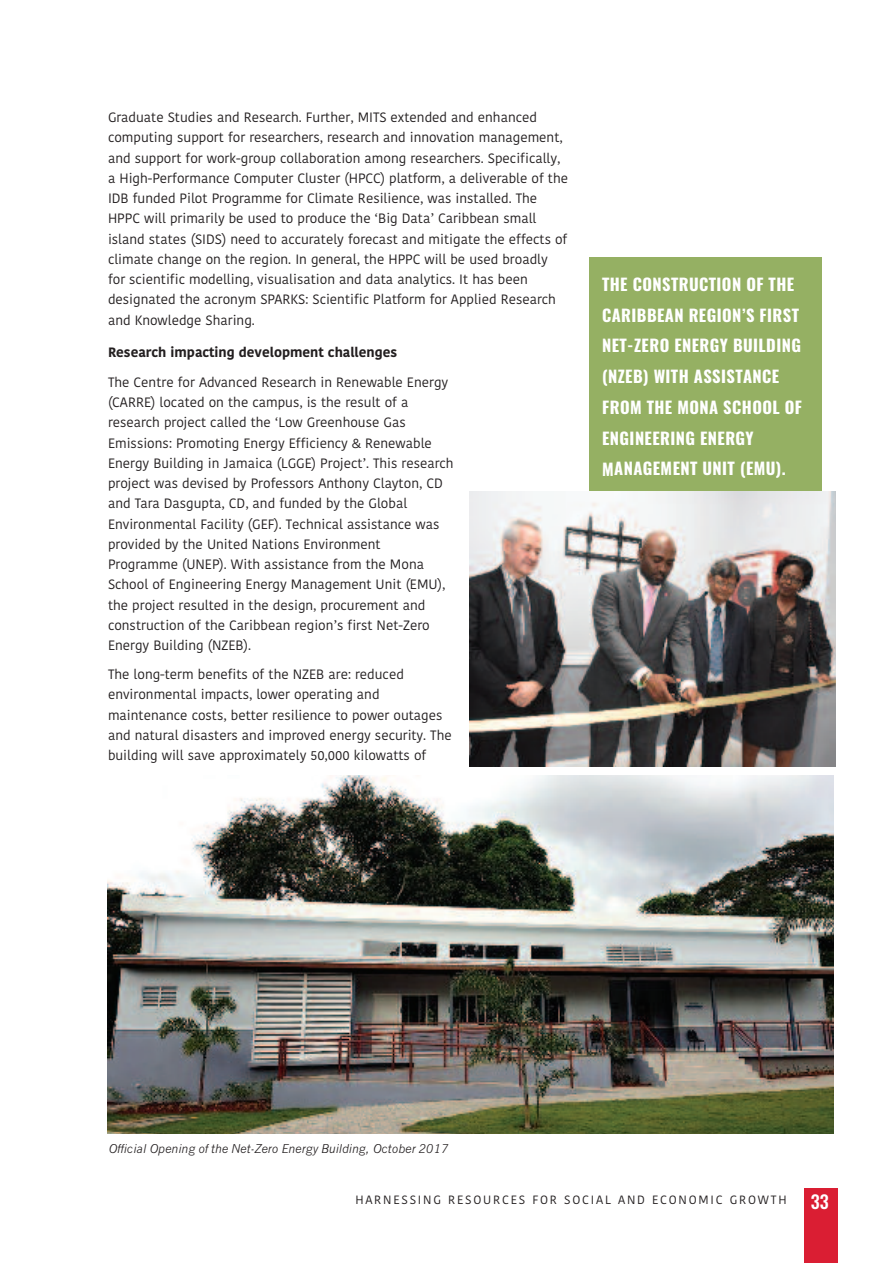
<style>
.page{position:relative;width:893px;height:1263px;background:#fff}
.page>*{position:absolute;margin:0;border:0;box-sizing:border-box;transform-origin:0 0}
.t1{font:500 18px "Oswald";color:#fff}
.t2{font:700 16.5px/30.8px "Oswald";letter-spacing:.025em;color:#fff}
.t3{font:13.5px/20.2px "Kohinoor Telugu";color:#231f20}
.t4{font:700 13.5px "Kohinoor Telugu";color:#231f20}
.t5{font:italic 12px "News Gothic";color:#231f20}
.t6{font:12px "Kohinoor Telugu";letter-spacing:.15em;color:#231f20}
</style>
<div class="page">
<div style="left:804px;top:1188px;width:34px;height:75px;background:#da1e33"></div>
<img style="left:108px;top:775px;width:726px;height:358px">
<img style="left:470px;top:491px;width:366px;height:275px">
<div style="left:589px;top:257px;width:232px;height:234px;background:#95b063"></div>
<p class="t3" style="left:108px;top:108px;width:462px">Graduate Studies and Research. Further, MITS extended and enhanced computing support for researchers, research and innovation management, and support for work-group collaboration among researchers. Specifically, a High-Performance Computer Cluster (HPCC) platform, a deliverable of the IDB funded Pilot Programme for Climate Resilience, was installed. The HPPC will primarily be used to produce the ‘Big Data’ Caribbean small island states (SIDS) need to accurately forecast and mitigate the effects of climate change on the region. In general, the HPPC will be used broadly for scientific modelling, visualisation and data analytics. It has been designated the acronym SPARKS: Scientific Platform for Applied Research and Knowledge Sharing.</p>
<p class="t4" style="left:108px;top:347px;width:291px">Research impacting development challenges</p>
<p class="t3" style="left:108px;top:373px;width:347px">The Centre for Advanced Research in Renewable Energy (CARRE) located on the campus, is the result of a research project called the ‘Low Greenhouse Gas Emissions: Promoting Energy Efficiency &amp; Renewable Energy Building in Jamaica (LGGE) Project’. This research project was devised by Professors Anthony Clayton, CD and Tara Dasgupta, CD, and funded by the Global Environmental Facility (GEF). Technical assistance was provided by the United Nations Environment Programme (UNEP). With assistance from the Mona School of Engineering Energy Management Unit (EMU), the project resulted in the design, procurement and construction of the Caribbean region’s first Net-Zero Energy Building (NZEB).</p>
<p class="t3" style="left:108px;top:665px;width:345px">The long-term benefits of the NZEB are: reduced environmental impacts, lower operating and maintenance costs, better resilience to power outages and natural disasters and improved energy security. The building will save approximately 50,000 kilowatts of</p>
<p class="t2" style="left:602px;top:270px;width:201px">THE CONSTRUCTION OF THE<br>CARIBBEAN REGION’S FIRST<br>NET-ZERO ENERGY BUILDING (NZEB) WITH ASSISTANCE<br>FROM THE MONA SCHOOL OF<br>ENGINEERING ENERGY<br>MANAGEMENT UNIT (EMU).</p>
<p class="t5" style="left:108px;top:1141px;width:342px">Official Opening of the Net-Zero Energy Building, October 2017</p>
<p class="t6" style="left:355px;top:1195px;width:433px">HARNESSING RESOURCES FOR SOCIAL AND ECONOMIC GROWTH</p>
<h1 class="t1" style="left:811px;top:1192px;width:19px">33</h1>
</div>
